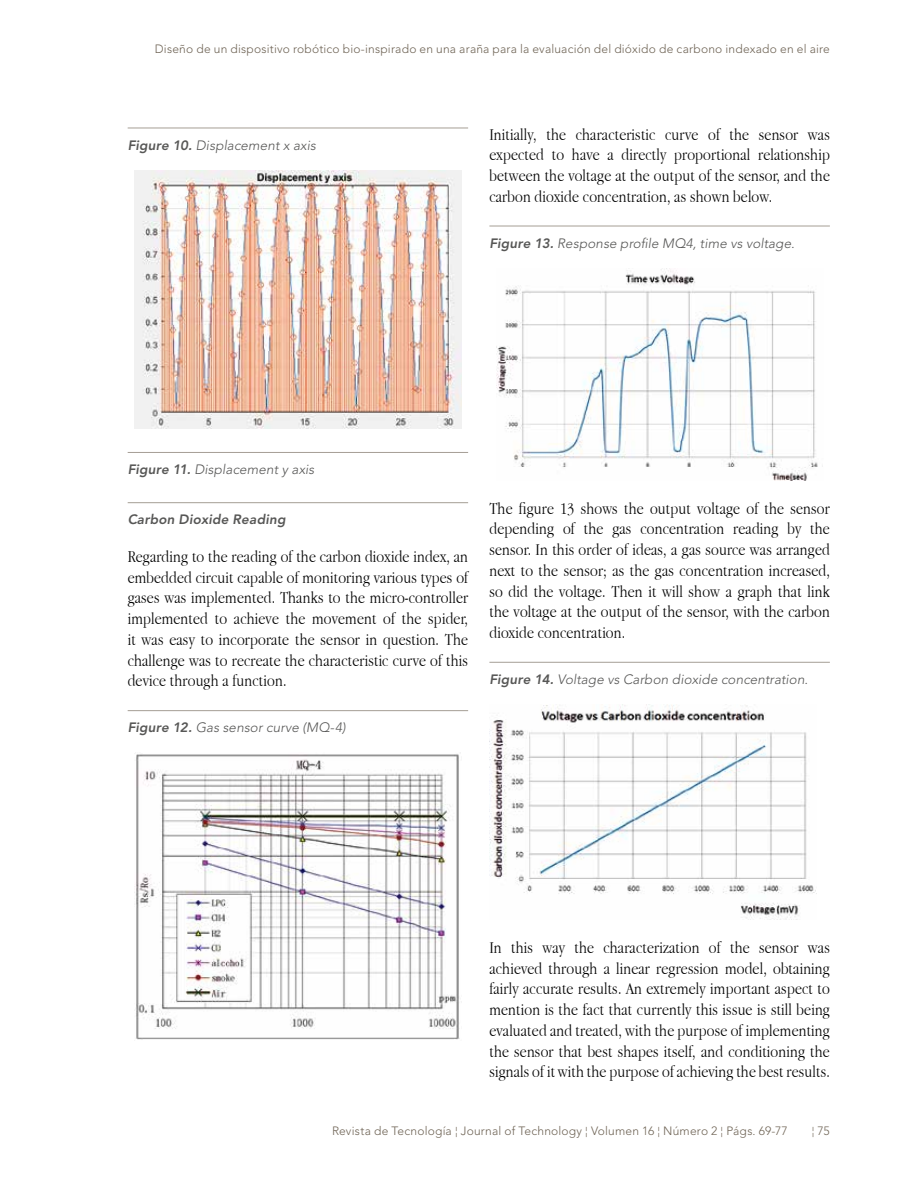
<style>
.page{position:relative;width:915px;height:1191px;background:#fff}
.page>*{position:absolute;margin:0;border:0;box-sizing:border-box;transform-origin:0 0}
.t1{font:300 17.25px/20.7px "Apple Garamond";letter-spacing:.01em;color:#000;text-align:justify}
.t2{font:italic 300 13.5px "Avenir LT Std";letter-spacing:.01em;color:#575756}
.t3{font:italic 800 13.5px "Avenir LT Std";letter-spacing:.015em;color:#575756}
.t4{font:300 12px "Avenir LT Std";letter-spacing:.015em;color:#6f6455}
.s1{font-weight:800}
</style>
<div class="page">
<hr style="left:128px;top:128px;width:340px;height:1px;background:#a59e95">
<hr style="left:128px;top:452px;width:340px;height:1px;background:#a59e95">
<hr style="left:128px;top:502px;width:340px;height:1px;background:#a59e95">
<hr style="left:128px;top:710px;width:340px;height:1px;background:#a59e95">
<img style="left:135px;top:170px;width:326px;height:258px">
<img style="left:134px;top:752px;width:327px;height:288px">
<hr style="left:489px;top:226px;width:340px;height:1px;background:#a59e95">
<hr style="left:489px;top:662px;width:340px;height:1px;background:#a59e95">
<img style="left:496px;top:268px;width:322px;height:212px">
<img style="left:489px;top:704px;width:327px;height:215px">
<p class="t4" style="left:155px;top:42px;width:676px">Diseño de un dispositivo robótico bio-inspirado en una araña para la evaluación del dióxido de carbono indexado en el aire</p>
<p class="t2" style="left:128px;top:137px;width:190px"><span class="s1">Figure 10.</span> Displacement x axis</p>
<p class="t1" style="left:489px;top:123px;width:342px">Initially, the characteristic curve of the sensor was expected to have a directly proportional relationship between the voltage at the output of the sensor, and the carbon dioxide concentration, as shown below.</p>
<p class="t2" style="left:489px;top:235px;width:306px"><span class="s1">Figure 13.</span> Response profile MQ4, time vs voltage.</p>
<p class="t2" style="left:128px;top:461px;width:188px"><span class="s1">Figure 11.</span> Displacement y axis</p>
<p class="t3" style="left:128px;top:511px;width:159px">Carbon Dioxide Reading</p>
<p class="t1" style="left:128px;top:546px;width:342px">Regarding to the reading of the carbon dioxide index, an embedded circuit capable of monitoring various types of gases was implemented. Thanks to the micro-controller implemented to achieve the movement of the spider, it was easy to incorporate the sensor in question. The challenge was to recreate the characteristic curve of this device through a function.</p>
<p class="t2" style="left:128px;top:719px;width:219px"><span class="s1">Figure 12.</span> Gas sensor curve (MQ-4)</p>
<p class="t1" style="left:489px;top:497px;width:342px">The figure 13 shows the output voltage of the sensor depending of the gas concentration reading by the sensor. In this order of ideas, a gas source was arranged next to the sensor; as the gas concentration increased, so did the voltage. Then it will show a graph that link the voltage at the output of the sensor, with the carbon dioxide concentration.</p>
<p class="t2" style="left:489px;top:671px;width:320px"><span class="s1">Figure 14.</span> Voltage vs Carbon dioxide concentration.</p>
<p class="t1" style="left:489px;top:937px;width:342px">In this way the characterization of the sensor was achieved through a linear regression model, obtaining fairly accurate results. An extremely important aspect to mention is the fact that currently this issue is still being evaluated and treated, with the purpose of implementing the sensor that best shapes itself, and conditioning the signals of it with the purpose of achieving the best results.</p>
<p class="t4" style="left:332px;top:1123px;width:457px">Revista de Tecnología ¦ Journal of Technology ¦ Volumen 16 ¦ Número 2 ¦ Págs. 69-77</p>
<p class="t4" style="left:811px;top:1123px;width:20px">¦ 75</p>
</div>
